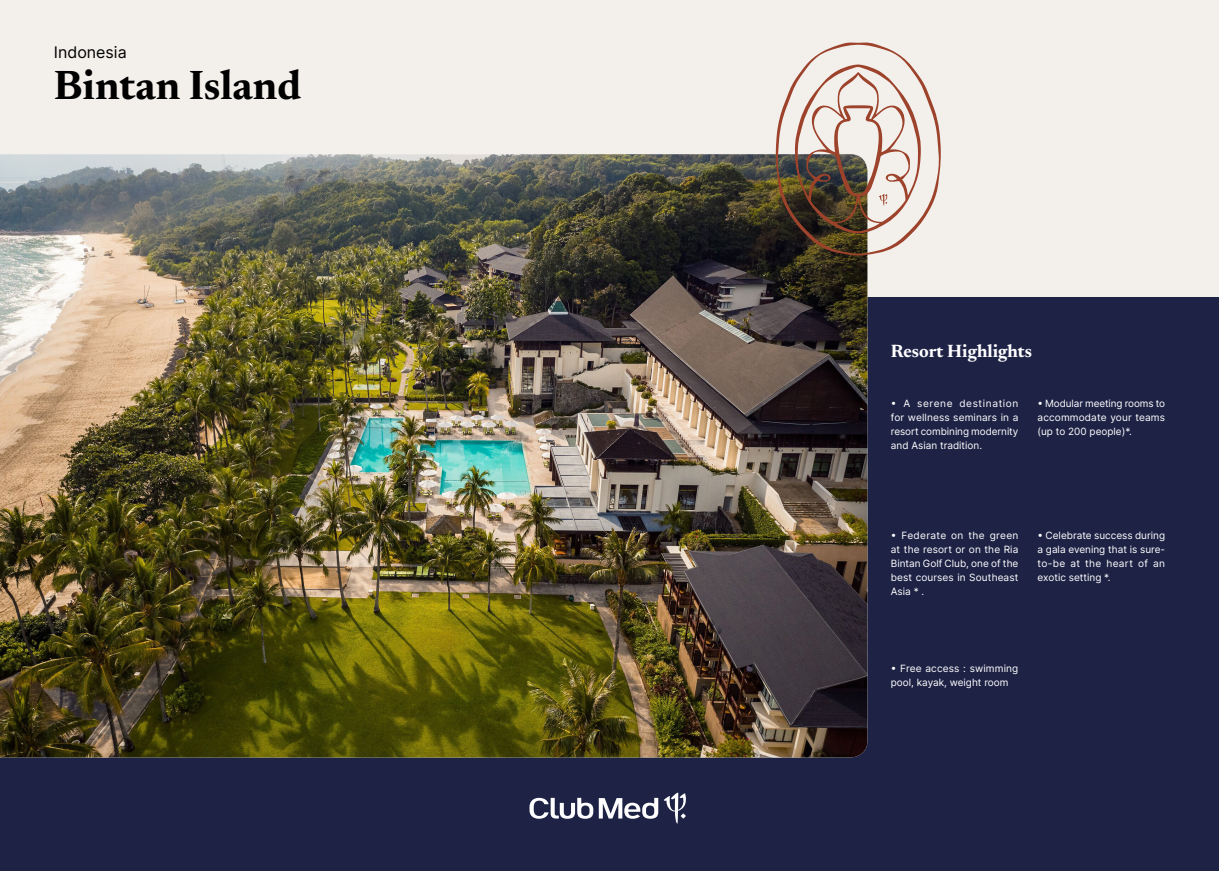
<style>
.page{position:relative;width:1219px;height:871px;background:#fff}
.page>*{position:absolute;margin:0;border:0;box-sizing:border-box;transform-origin:0 0}
.t1{font:700 41.5px "Newsreader 24 pt";color:#000}
.t2{font:700 18px "Newsreader 24 pt";color:#fff}
.t3{font:16px "Inter";color:#000}
.t4{font:10px/14px "Inter";color:#fff;text-align:justify}
</style>
<div class="page">
<div style="left:0;top:0;width:1219px;height:870px;background:#f3f0ec"></div>
<div style="left:0;top:298px;width:1219px;height:572px;background:#1e2346"></div>
<img style="left:0;top:154px;width:867px;height:603px">
<svg style="left:776px;top:43px;width:165px;height:212px"></svg>
<svg style="left:529px;top:792px;width:157px;height:31px"></svg>
<h3 class="t3" style="left:54px;top:41px;width:74px">Indonesia</h3>
<h1 class="t1" style="left:54px;top:56px;width:249px">Bintan Island</h1>
<h2 class="t2" style="left:891px;top:337px;width:143px">Resort Highlights</h2>
<p class="t4" style="left:891px;top:395px;width:129px">• A serene destination for wellness seminars in a resort combining modernity and Asian tradition.</p>
<p class="t4" style="left:1037px;top:395px;width:129px">• Modular meeting rooms to accommodate your teams (up to 200 people)*.</p>
<p class="t4" style="left:891px;top:528px;width:129px">• Federate on the green at the resort or on the Ria Bintan Golf Club, one of the best courses in Southeast Asia * .</p>
<p class="t4" style="left:1037px;top:528px;width:129px">• Celebrate success during a gala evening that is sure&shy;to-be at the heart of an exotic setting *.</p>
<p class="t4" style="left:891px;top:661px;width:129px">• Free access : swimming pool, kayak, weight room</p>
</div>
